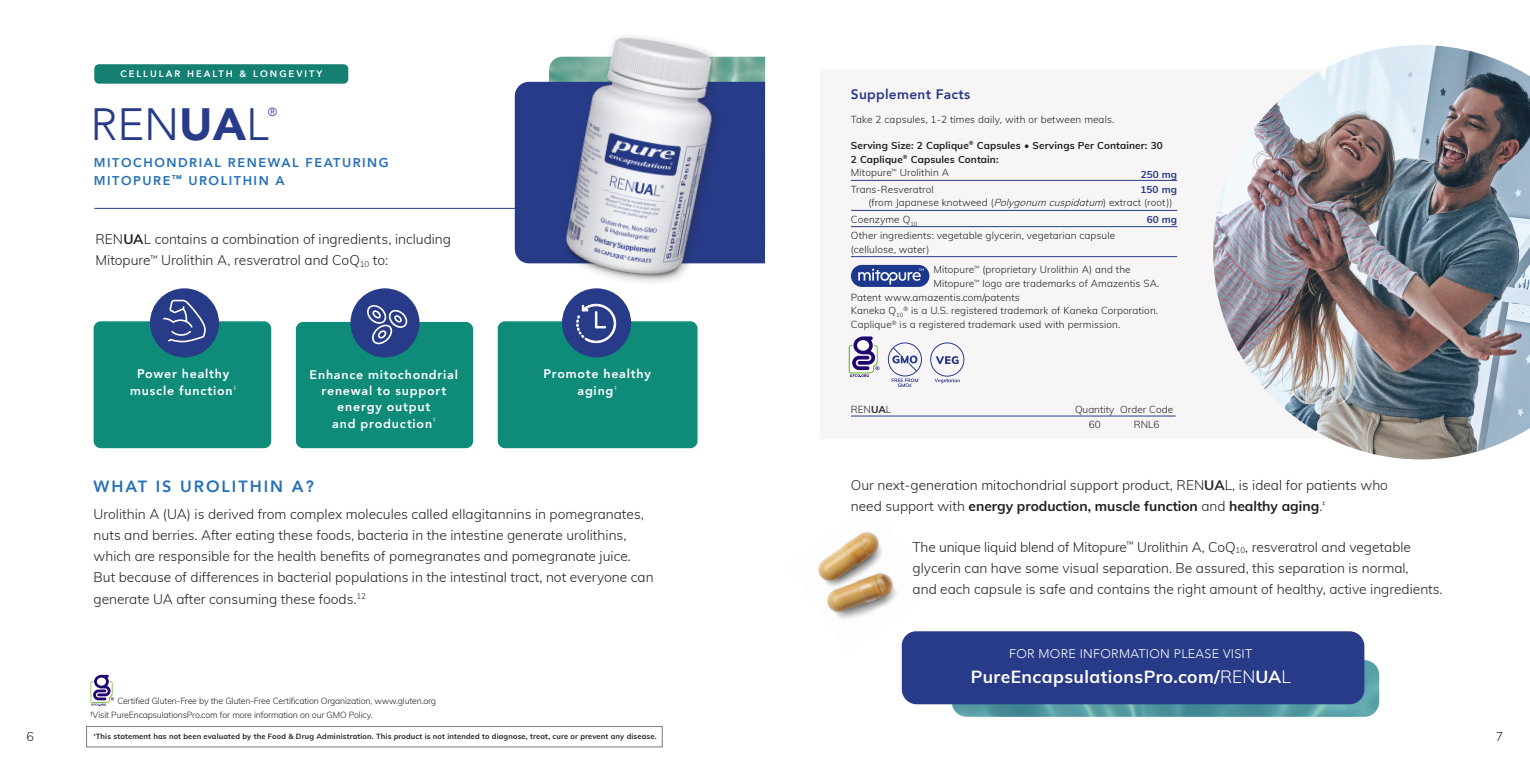
<style>
.page{position:relative;width:1530px;height:765px;background:#fff}
.page>*{position:absolute;margin:0;border:0;box-sizing:border-box;transform-origin:0 0}
.ProductName{font:300 45.12px "Avenir";color:#273b88}
.Page_Header{font:700 17.5px "Muli";letter-spacing:.025em;color:#fff}
.Muli_Body_Copy{font:800 16.25px "Avenir";letter-spacing:.12em;color:#2570b8}
.Muli_Body_Copy-2{font:300 13.75px/21.2px "Muli";color:#231f20}
.Copy{font:300 13.75px/21.2px "Muli";letter-spacing:-.005em;color:#231f20}
.ProductDetailsHeadline{font:800 13.75px "Avenir";letter-spacing:.02em;color:#273b88}
.ProductName-2{font:800 12.75px/18.4px "Avenir";letter-spacing:.12em;color:#2570b8}
.Copy-2{font:800 12.5px/16.2px "Avenir";letter-spacing:.06em;color:#fff;text-align:center}
.Page_Header-2{font:300 12.5px "Avenir";letter-spacing:.025em;color:#fff}
.t1{font:300 12.5px "Muli";color:#231f20}
.ProductName-3{font:300 11.75px "Avenir";color:#273b88}
._2020_Raw_Ingredient_Source{font:300 10px "Muli";letter-spacing:.01em;color:#231f20}
.PE_Ingredients{font:300 10px/13.8px "Muli";letter-spacing:.01em;color:#231f20}
.Other_Ingredients_Bold{font:700 10px/13.8px "Muli";letter-spacing:.01em;color:#231f20}
._2020_Serving{font:300 10px "Muli";letter-spacing:.01em;color:#231f20}
.Qty_Order_Code{font:300 10px "Muli";color:#231f20}
.PE_Ingredients_No_Line{font:300 10px "Muli";letter-spacing:.01em;color:#231f20}
.PE_Ingredients-2{font:700 10px "Muli";color:#273b88}
.Ordering_Info_Product_Name{font:300 10px "Muli";color:#231f20}
.PE_Ingredients_No_Line-2{font:700 10px "Muli";color:#273b88}
.t2{font:800 9.38px "Avenir";letter-spacing:.21em;color:#fff}
.Disclaimers{font:300 8.75px/13.8px "Muli";letter-spacing:-.02em;color:#231f20}
.t3{font:700 7.5px "Muli";letter-spacing:.02em;color:#231f20}
.s1{font-weight:900}
.s2{font-weight:700}
.s3{font-style:italic}
.s4{font-weight:300}
</style>
<div class="page">
<svg style="left:952px;top:660px;width:427px;height:57px;background:#559aa3"></svg>
<div style="left:94px;top:321px;width:177px;height:127px;background:#0f8b7a;border-radius:7px"></div>
<div style="left:150px;top:288px;width:69px;height:69px;background:#273b88;border-radius:50%"></div>
<div style="left:821px;top:69px;width:610px;height:370px;background:#f8f5f6"></div>
<img style="left:818px;top:531px;width:95px;height:121px">
<img style="left:1213px;top:45px;width:317px;height:414px">
<div style="left:902px;top:631px;width:462px;height:73px;background:#273b88;border-radius:15px"></div>
<div style="left:515px;top:82px;width:250px;height:181px;background:#273b88"></div>
<hr style="left:94px;top:208px;width:434px;height:1px;background:#273b88">
<hr style="left:851px;top:180px;width:326px;height:1px;background:#273b88">
<hr style="left:851px;top:210px;width:326px;height:1px;background:#273b88">
<hr style="left:851px;top:226px;width:326px;height:1px;background:#273b88">
<hr style="left:851px;top:256px;width:326px;height:1px;background:#273b88">
<div style="left:851px;top:265px;width:78px;height:22px;background:#1b388c;border-radius:11px"></div>
<svg style="left:858px;top:269px;width:65px;height:16px"></svg>
<svg style="left:892px;top:379px;width:26px;height:8px"></svg>
<div style="left:888px;top:342px;width:34px;height:34px;border:1px solid #273b88;border-radius:50%"></div>
<svg style="left:892px;top:347px;width:25px;height:25px"></svg>
<svg style="left:934px;top:379px;width:26px;height:4px"></svg>
<div style="left:930px;top:342px;width:34px;height:35px;border:1px solid #273b88;border-radius:50%"></div>
<svg style="left:936px;top:356px;width:23px;height:8px"></svg>
<hr style="left:851px;top:416px;width:221px;height:1px;background:#273b88">
<hr style="left:1072px;top:416px;width:46px;height:1px;background:#273b88">
<hr style="left:1118px;top:416px;width:58px;height:1px;background:#273b88">
<svg style="left:849px;top:336px;width:30px;height:41px"></svg>
<img style="left:531px;top:36px;width:222px;height:264px">
<svg style="left:91px;top:674px;width:23px;height:32px"></svg>
<div style="left:296px;top:322px;width:177px;height:126px;background:#0f8b7a;border-radius:7px"></div>
<div style="left:498px;top:321px;width:200px;height:127px;background:#0f8b7a;border-radius:7px"></div>
<svg style="left:163px;top:300px;width:43px;height:42px"></svg>
<div style="left:94px;top:64px;width:254px;height:20px;background:#158071;border-radius:5px"></div>
<div style="left:350px;top:288px;width:70px;height:69px;background:#273b88;border-radius:50%"></div>
<div style="left:562px;top:288px;width:69px;height:69px;background:#273b88;border-radius:50%"></div>
<svg style="left:576px;top:304px;width:40px;height:39px"></svg>
<svg style="left:367px;top:305px;width:41px;height:39px"></svg>
<p class="t2" style="left:120px;top:67px;width:204px">CELLULAR HEALTH &amp; LONGEVITY</p>
<p class="ProductName" style="left:91px;top:97px;width:180px">REN<span class="s1">UA</span>L</p>
<p class="ProductName-3" style="left:268px;top:105px;width:11px">®</p>
<p class="ProductName-2" style="left:94px;top:153px;width:296px">MITOCHONDRIAL RENEWAL FEATURING<br>MITOPURE<sup>™</sup> UROLITHIN A</p>
<p class="Copy" style="left:95px;top:228px;width:357px">REN<span class="s2">UA</span>L contains a combination of ingredients, including<br>Mitopure<sup>™</sup> Urolithin A, resveratrol and CoQ<sub>10</sub> to:</p>
<p class="Copy-2" style="left:130px;top:365px;width:107px;line-height:17.5px">Power healthy muscle function<sup>‡</sup></p>
<p class="Copy-2" style="left:310px;top:366px;width:150px">Enhance mitochondrial renewal to support energy output<br>and production<sup>‡</sup></p>
<p class="Copy-2" style="left:543px;top:365px;width:109px;line-height:17.5px">Promote healthy aging<sup>‡</sup></p>
<p class="Muli_Body_Copy" style="left:94px;top:474px;width:222px">WHAT IS UROLITHIN A?</p>
<p class="Muli_Body_Copy-2" style="left:94px;top:502px;width:562px">Urolithin A (UA) is derived from complex molecules called ellagitannins in pomegranates, nuts and berries. After eating these foods, bacteria in the intestine generate urolithins, which are responsible for the health benefits of pomegranates and pomegranate juice.<br>But because of differences in bacterial populations in the intestinal tract, not everyone can generate UA after consuming these foods.<sup>12</sup></p>
<p class="Disclaimers" style="left:90px;top:694px;width:348px;text-indent:27px">Certified Gluten-Free by the Gluten-Free Certification Organization, www.gluten.org †Visit PureEncapsulationsPro.com for more information on our GMO Policy.</p>
<p class="ProductDetailsHeadline" style="left:851px;top:83px;width:121px">Supplement Facts</p>
<p class="_2020_Serving" style="left:851px;top:112px;width:265px">Take 2 capsules, 1-2 times daily, with or between meals.</p>
<p class="Other_Ingredients_Bold" style="left:851px;top:138px;width:313px">Serving Size: 2 Caplique<sup>®</sup> Capsules • Servings Per Container: 30<br>2 Caplique<sup>®</sup> Capsules Contain:</p>
<p class="PE_Ingredients" style="left:851px;top:165px;width:100px">Mitopure<sup>™</sup> Urolithin A</p>
<p class="PE_Ingredients-2" style="left:1141px;top:167px;width:38px">250 mg</p>
<p class="PE_Ingredients_No_Line" style="left:851px;top:182px;width:84px">Trans-Resveratrol</p>
<p class="PE_Ingredients_No_Line-2" style="left:1140px;top:182px;width:38px">150 mg</p>
<p class="PE_Ingredients" style="left:868px;top:195px;width:306px">(from Japanese knotweed (<span class="s3">Polygonum cuspidatum</span>) extract (root))</p>
<p class="PE_Ingredients" style="left:851px;top:212px;width:68px">Coenzyme Q<sub>10</sub></p>
<p class="PE_Ingredients-2" style="left:1147px;top:212px;width:32px">60 mg</p>
<p class="PE_Ingredients" style="left:851px;top:228px;width:266px">Other ingredients: vegetable glycerin, vegetarian capsule (cellulose, water)</p>
<p class="_2020_Raw_Ingredient_Source" style="left:933px;top:262px;width:199px">Mitopure<sup>™</sup> (proprietary Urolithin A) and the</p>
<p class="_2020_Raw_Ingredient_Source" style="left:933px;top:276px;width:228px">Mitopure<sup>™</sup> logo are trademarks of Amazentis SA.</p>
<p class="_2020_Raw_Ingredient_Source" style="left:851px;top:290px;width:170px">Patent www.amazentis.com/patents</p>
<p class="_2020_Raw_Ingredient_Source" style="left:851px;top:304px;width:309px">Kaneka Q<sub>10</sub><sup>®</sup> is a U.S. registered trademark of Kaneka Corporation.</p>
<p class="_2020_Raw_Ingredient_Source" style="left:851px;top:317px;width:271px">Caplique<sup>®</sup> is a registered trademark used with permission.</p>
<p class="Ordering_Info_Product_Name" style="left:851px;top:402px;width:42px">REN<span class="s2">UA</span>L</p>
<p class="Qty_Order_Code" style="left:1075px;top:402px;width:41px">Quantity</p>
<p class="Qty_Order_Code" style="left:1120px;top:402px;width:55px">Order Code</p>
<p class="Qty_Order_Code" style="left:1089px;top:417px;width:13px">60</p>
<p class="Qty_Order_Code" style="left:1134px;top:417px;width:27px">RNL6</p>
<p class="Muli_Body_Copy-2" style="left:851px;top:474px;width:539px">Our next-generation mitochondrial support product, REN<span class="s2">UA</span>L, is ideal for patients who need support with <span class="s2">energy production, muscle function</span> and <span class="s2">healthy aging</span>.<sup>‡</sup></p>
<p class="Muli_Body_Copy-2" style="left:913px;top:535px;width:532px">The unique liquid blend of Mitopure<sup>™</sup> Urolithin A, CoQ<sub>10</sub>, resveratrol and vegetable glycerin can have some visual separation. Be assured, this separation is normal,<br>and each capsule is safe and contains the right amount of healthy, active ingredients.</p>
<p class="Page_Header-2" style="left:1009px;top:646px;width:245px">FOR MORE INFORMATION PLEASE VISIT</p>
<p class="Page_Header" style="left:971px;top:664px;width:322px">PureEncapsulationsPro.com/<span class="s4">REN</span>UA<span class="s4">L</span></p>
<p class="t1" style="left:27px;top:727px;width:9px">6</p>
<p class="t1" style="left:1496px;top:727px;width:9px">7</p>
<p class="t3" style="left:94px;top:731px;width:564px"><sup>‡</sup>This statement has not been evaluated by the Food &amp; Drug Administration. This product is not intended to diagnose, treat, cure or prevent any disease.</p>
</div>
